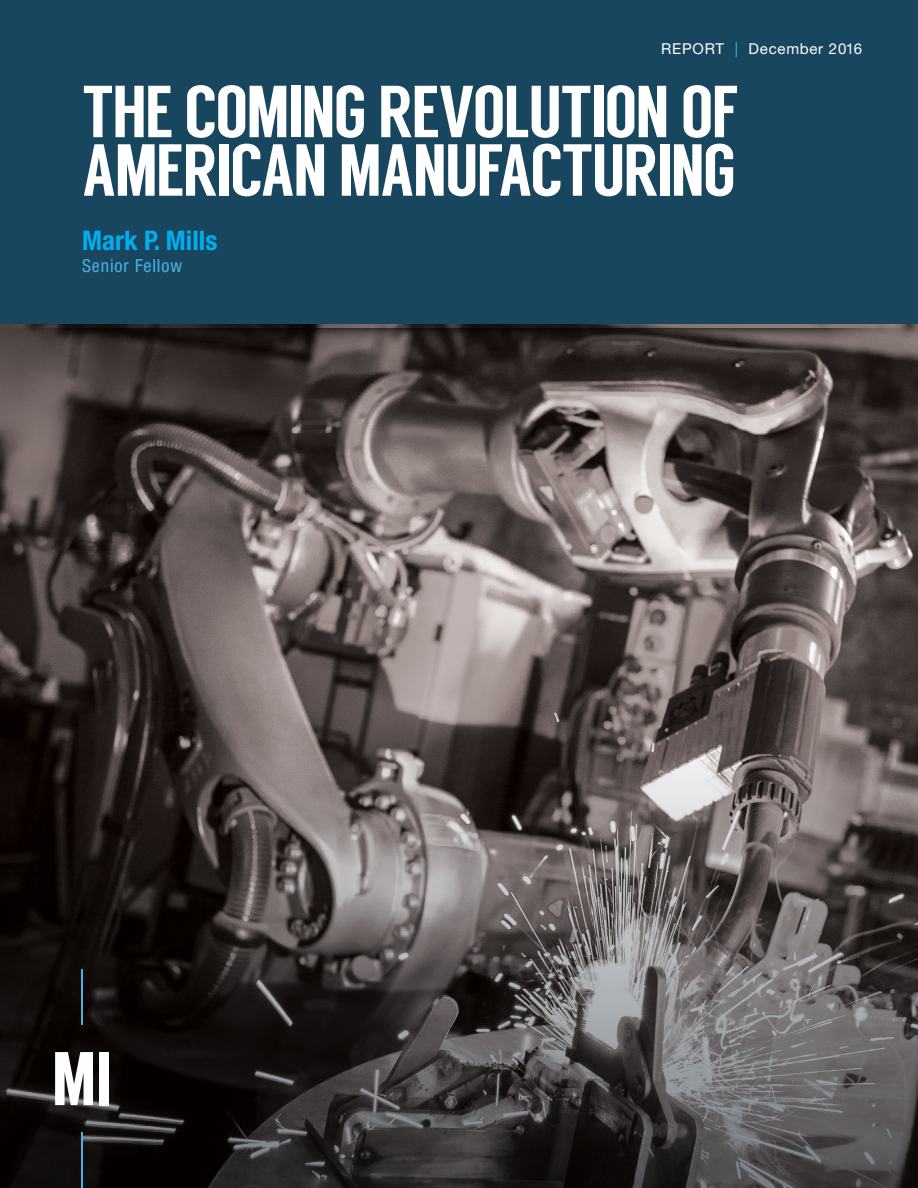
<style>
.page{position:relative;width:918px;height:1188px;background:#fff}
.page>*{position:absolute;margin:0;border:0;box-sizing:border-box;transform-origin:0 0}
.t1{font:73.5px/58.5px "Langdon";letter-spacing:-.03em;color:#fff}
.t2{font:700 condensed 27px "Helvetica Neue LT Pro";color:#00aeef}
.t3{font:condensed 18px "Helvetica Neue LT Pro";letter-spacing:.05em;color:#4ab1e4}
.t4{font:15px "Helvetica Neue LT Pro";letter-spacing:.05em;color:#fff}
.s1{color:#4ab1e4}
</style>
<div class="page">
<div style="left:0;top:0;width:918px;height:429px;background:#19465f"></div>
<img style="left:0;top:324px;width:918px;height:384px">
<svg style="left:0;top:708px;width:918px;height:480px;background:#494343"></svg>
<hr style="left:81px;top:969px;width:2px;height:56px;background:#4ab1e4">
<hr style="left:81px;top:1133px;width:2px;height:55px;background:#4ab1e4">
<svg style="left:55px;top:1052px;width:38px;height:53px"></svg>
<div style="left:100px;top:1052px;width:9px;height:53px;background:#fff"></div>
<svg style="left:0;top:328px;width:918px;height:17px;background:#3a3230"></svg>
<p class="t4" style="left:661px;top:39px;width:203px">REPORT <span class="s1">|</span> December 2016</p>
<p class="t1" style="left:82px;top:83px;width:658px">THE COMING REVOLUTION OF<br>AMERICAN MANUFACTURING</p>
<p class="t2" style="left:82px;top:225px;width:137px">Mark P. Mills</p>
<p class="t3" style="left:82px;top:255px;width:102px">Senior Fellow</p>
</div>
